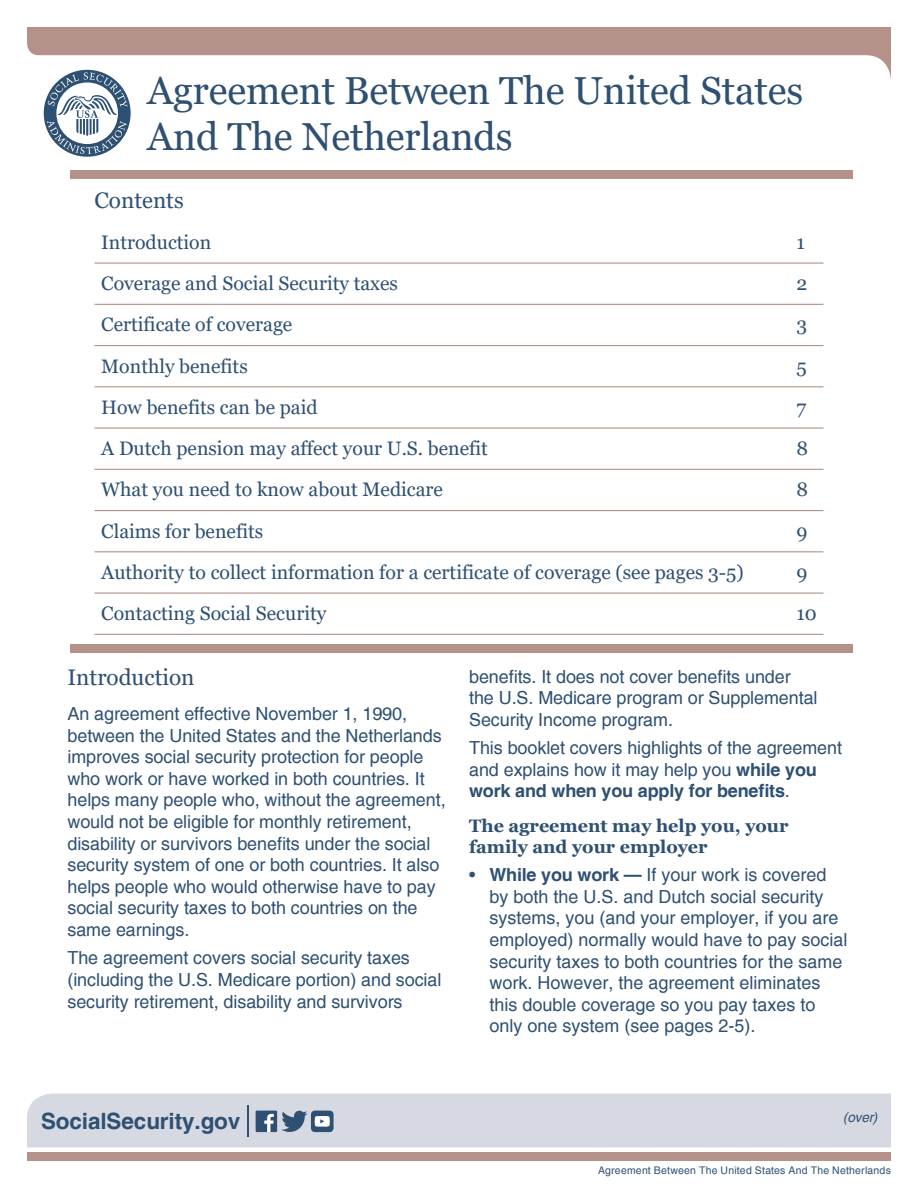
<style>
.page{position:relative;width:918px;height:1188px;background:#fff}
.page>*{position:absolute;margin:0;border:0;box-sizing:border-box;transform-origin:0 0}
.t1{font:39px/46.8px "Georgia";letter-spacing:-.005em;color:#2e5072}
.t2{font:22.5px "Georgia";color:#2e5072}
.t3{font:700 22.5px "Helvetica";letter-spacing:-.005em;color:#2e5072}
.t4{font:19.5px "Georgia";color:#2e5072}
.t5{font:18px/21.6px "Helvetica";letter-spacing:-.005em;color:#2e5072}
.t6{font:700 18px/21px "Georgia";color:#2e5072}
.t7{font:italic 13.5px "Helvetica";color:#2e5072}
.t8{font:10.5px "Helvetica";letter-spacing:.02em;color:#2e5072}
.s1{font-weight:700}
</style>
<div class="page">
<div style="left:27px;top:1094px;width:864px;height:54px;background:#d6d9e2"></div>
<svg style="left:27px;top:27px;width:864px;height:52px;fill:#b49189"></svg>
<div style="left:27px;top:1153px;width:864px;height:8px;background:#b49189"></div>
<hr style="left:247px;top:1105px;width:2px;height:32px;background:#2e5072">
<div style="left:70px;top:644px;width:783px;height:8px;background:#b49189"></div>
<div style="left:70px;top:171px;width:783px;height:8px;background:#b49189"></div>
<svg style="left:44px;top:70px;width:87px;height:87px"></svg>
<svg style="left:47px;top:72px;width:80px;height:82px"></svg>
<hr style="left:94px;top:263px;width:730px;height:1px;background:#b49189">
<hr style="left:94px;top:304px;width:730px;height:1px;background:#b49189">
<hr style="left:94px;top:345px;width:730px;height:1px;background:#b49189">
<hr style="left:94px;top:386px;width:730px;height:1px;background:#b49189">
<hr style="left:94px;top:428px;width:730px;height:1px;background:#b49189">
<hr style="left:94px;top:469px;width:730px;height:1px;background:#b49189">
<hr style="left:94px;top:510px;width:730px;height:1px;background:#b49189">
<hr style="left:94px;top:551px;width:730px;height:1px;background:#b49189">
<hr style="left:94px;top:593px;width:730px;height:1px;background:#b49189">
<hr style="left:94px;top:634px;width:730px;height:1px;background:#b49189">
<div style="left:256px;top:1111px;width:21px;height:21px;background:#2e5072"></div>
<svg style="left:264px;top:1114px;width:10px;height:18px"></svg>
<svg style="left:281px;top:1111px;width:53px;height:21px"></svg>
<h1 class="t1" style="left:147px;top:68px;width:658px">Agreement Between The United States<br>And The Netherlands</h1>
<h1 class="t2" style="left:94px;top:186px;width:91px">Contents</h1>
<p class="t4" style="left:101px;top:230px;width:112px">Introduction</p>
<p class="t4" style="left:797px;top:230px;width:10px">1</p>
<p class="t4" style="left:101px;top:272px;width:298px">Coverage and Social Security taxes</p>
<p class="t4" style="left:797px;top:272px;width:12px">2</p>
<p class="t4" style="left:101px;top:313px;width:193px">Certificate of coverage</p>
<p class="t4" style="left:797px;top:313px;width:12px">3</p>
<p class="t4" style="left:101px;top:354px;width:148px">Monthly benefits</p>
<p class="t4" style="left:797px;top:354px;width:12px">5</p>
<p class="t4" style="left:101px;top:395px;width:218px">How benefits can be paid</p>
<p class="t4" style="left:797px;top:395px;width:11px">7</p>
<p class="t4" style="left:101px;top:437px;width:388px">A Dutch pension may affect your U.S. benefit</p>
<p class="t4" style="left:797px;top:437px;width:13px">8</p>
<p class="t4" style="left:101px;top:478px;width:343px">What you need to know about Medicare</p>
<p class="t4" style="left:797px;top:478px;width:13px">8</p>
<p class="t4" style="left:101px;top:519px;width:163px">Claims for benefits</p>
<p class="t4" style="left:797px;top:519px;width:13px">9</p>
<p class="t4" style="left:101px;top:560px;width:644px">Authority to collect information for a certificate of coverage (see pages 3-5)</p>
<p class="t4" style="left:797px;top:560px;width:13px">9</p>
<p class="t4" style="left:101px;top:602px;width:227px">Contacting Social Security</p>
<p class="t4" style="left:797px;top:602px;width:22px">10</p>
<h1 class="t2" style="left:68px;top:664px;width:129px">Introduction</h1>
<p class="t5" style="left:68px;top:704px;width:380px">An agreement effective November 1, 1990, between the United States and the Netherlands improves social security protection for people who work or have worked in both countries. It helps many people who, without the agreement, would not be eligible for monthly retirement, disability or survivors benefits under the social security system of one or both countries. It also helps people who would otherwise have to pay social security taxes to both countries on the same earnings.</p>
<p class="t5" style="left:68px;top:948px;width:375px">The agreement covers social security taxes (including the U.S. Medicare portion) and social security retirement, disability and survivors</p>
<p class="t5" style="left:469px;top:666px;width:350px">benefits. It does not cover benefits under the U.S. Medicare program or Supplemental<br>Security Income program.</p>
<p class="t5" style="left:469px;top:738px;width:375px">This booklet covers highlights of the agreement and explains how it may help you <span class="s1">while you work and when you apply for benefits</span>.</p>
<h2 class="t6" style="left:469px;top:815px;width:321px">The agreement may help you, your family and your employer</h2>
<p class="t5" style="left:489px;top:865px;width:360px;text-indent:-20px">• <span class="s1">While you work —</span> If your work is covered by both the U.S. and Dutch social security systems, you (and your employer, if you are employed) normally would have to pay social security taxes to both countries for the same work. However, the agreement eliminates this double coverage so you pay taxes to only one system (see pages 2-5).</p>
<p class="t3" style="left:41px;top:1108px;width:201px">SocialSecurity.gov</p>
<p class="t7" style="left:843px;top:1110px;width:36px">(over)</p>
<p class="t8" style="left:598px;top:1164px;width:294px">Agreement Between The United States And The Netherlands</p>
</div>
